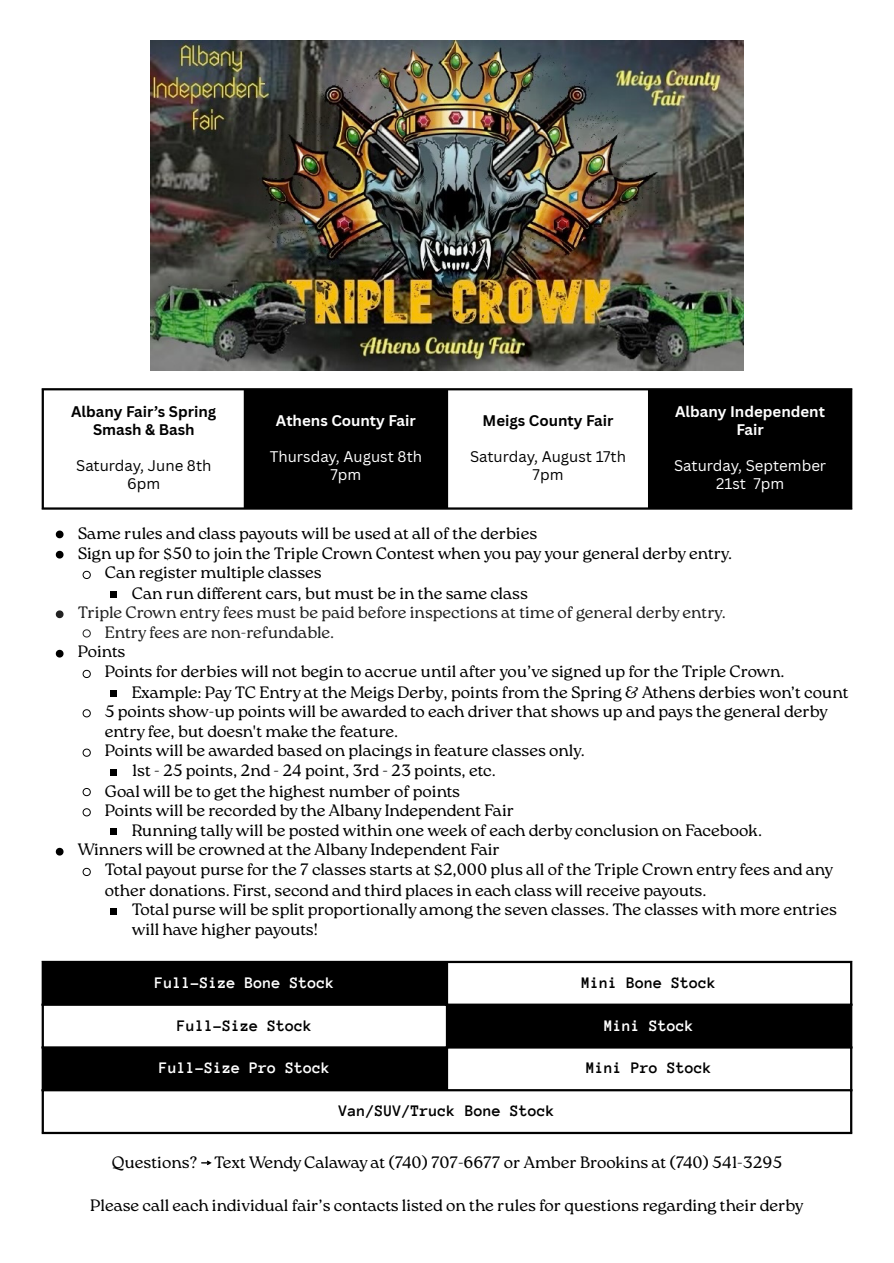
<style>
.page{position:relative;width:894px;height:1263px;background:#fff}
.page>*{position:absolute;margin:0;border:0;box-sizing:border-box;transform-origin:0 0}
.t1{font:300 16.5px/20.2px "Roca One";color:#000}
.t2{font:300 16.5px "Roca One";color:#222}
.t3{font:700 16.5px "Anonymous Pro";color:#000}
.t4{font:700 16.5px "Anonymous Pro";color:#fff}
.t5{font:15px/18px "Canva Sans";color:#fff;text-align:center}
.t6{font:700 15px/18px "Canva Sans";color:#000;text-align:center}
.t7{font:15px/18px "Canva Sans";color:#000;text-align:center}
.t8{font:700 15px/18px "Canva Sans";color:#fff;text-align:center}
.s1{font-family:"Free Mono";font-weight:400;color:rgb(0 0 0/0)}
</style>
<div class="page">
<svg style="left:201px;top:1161px;width:11px;height:4px"></svg>
<img style="left:151px;top:40px;width:592px;height:330px">
<svg style="left:44px;top:390px;width:200px;height:117px"></svg>
<svg style="left:246px;top:390px;width:603px;height:117px;fill:#000"></svg>
<hr style="left:42px;top:390px;width:2px;height:117px;background:#000">
<hr style="left:244px;top:390px;width:2px;height:117px;background:#000">
<hr style="left:446px;top:390px;width:2px;height:117px;background:#000">
<hr style="left:647px;top:390px;width:3px;height:117px;background:#000">
<hr style="left:849px;top:390px;width:3px;height:117px;background:#000">
<hr style="left:42px;top:388px;width:810px;height:2px;background:#000">
<hr style="left:42px;top:507px;width:810px;height:3px;background:#000">
<svg style="left:56px;top:531px;width:7px;height:7px"></svg>
<svg style="left:56px;top:551px;width:7px;height:7px"></svg>
<svg style="left:82px;top:571px;width:9px;height:8px"></svg>
<div style="left:110px;top:591px;width:7px;height:6px;background:#000"></div>
<svg style="left:56px;top:610px;width:7px;height:8px"></svg>
<svg style="left:82px;top:629px;width:9px;height:9px"></svg>
<svg style="left:56px;top:650px;width:7px;height:7px"></svg>
<svg style="left:82px;top:670px;width:9px;height:8px"></svg>
<div style="left:110px;top:690px;width:7px;height:6px;background:#000"></div>
<svg style="left:82px;top:709px;width:9px;height:9px"></svg>
<svg style="left:82px;top:748px;width:9px;height:9px"></svg>
<div style="left:110px;top:770px;width:7px;height:6px;background:#000"></div>
<svg style="left:82px;top:788px;width:9px;height:8px"></svg>
<svg style="left:82px;top:808px;width:9px;height:9px"></svg>
<div style="left:110px;top:828px;width:7px;height:7px;background:#000"></div>
<svg style="left:56px;top:848px;width:7px;height:7px"></svg>
<svg style="left:82px;top:868px;width:9px;height:8px"></svg>
<div style="left:110px;top:908px;width:7px;height:6px;background:#000"></div>
<svg style="left:44px;top:963px;width:805px;height:126px;fill:#000"></svg>
<hr style="left:42px;top:963px;width:2px;height:169px;background:#000">
<hr style="left:446px;top:963px;width:2px;height:126px;background:#000">
<hr style="left:849px;top:963px;width:3px;height:169px;background:#000">
<hr style="left:42px;top:961px;width:810px;height:2px;background:#000">
<hr style="left:42px;top:1004px;width:810px;height:2px;background:#000">
<hr style="left:42px;top:1046px;width:810px;height:3px;background:#000">
<hr style="left:42px;top:1089px;width:810px;height:2px;background:#000">
<hr style="left:42px;top:1132px;width:810px;height:2px;background:#000">
<h1 class="t6" style="left:71px;top:403px;width:146px">Albany Fair’s Spring<br>Smash &amp; Bash</h1>
<p class="t7" style="left:76px;top:457px;width:137px">Saturday, June 8th<br>6pm</p>
<h1 class="t8" style="left:276px;top:412px;width:141px">Athens County Fair</h1>
<p class="t5" style="left:270px;top:448px;width:154px">Thursday, August 8th<br>7pm</p>
<h1 class="t6" style="left:482px;top:412px;width:132px">Meigs County Fair</h1>
<p class="t7" style="left:470px;top:448px;width:157px">Saturday, August 17th<br>7pm</p>
<h1 class="t8" style="left:675px;top:403px;width:151px">Albany Independent<br>Fair</h1>
<p class="t5" style="left:674px;top:457px;width:153px">Saturday, September<br>21st 7pm</p>
<p class="t1" style="left:78px;top:523px;width:461px">Same rules and class payouts will be used at all of the derbies</p>
<p class="t1" style="left:78px;top:543px;width:656px">Sign up for $50 to join the Triple Crown Contest when you pay your general derby entry.</p>
<p class="t1" style="left:105px;top:562px;width:218px">Can register multiple classes</p>
<p class="t1" style="left:132px;top:583px;width:397px">Can run different cars, but must be in the same class</p>
<p class="t2" style="left:78px;top:602px;width:649px">Triple Crown entry fees must be paid before inspections at time of general derby entry.</p>
<p class="t2" style="left:105px;top:623px;width:231px">Entry fees are non-refundable.</p>
<p class="t1" style="left:78px;top:641px;width:49px">Points</p>
<p class="t1" style="left:105px;top:661px;width:681px">Points for derbies will not begin to accrue until after you’ve signed up for the Triple Crown.</p>
<p class="t1" style="left:132px;top:682px;width:718px">Example: Pay TC Entry at the Meigs Derby, points from the Spring &amp; Athens derbies won’t count</p>
<p class="t1" style="left:105px;top:701px;width:724px">5 points show-up points will be awarded to each driver that shows up and pays the general derby entry fee, but doesn't make the feature.</p>
<p class="t1" style="left:105px;top:740px;width:481px">Points will be awarded based on placings in feature classes only.</p>
<p class="t1" style="left:132px;top:760px;width:365px">1st - 25 points, 2nd - 24 point, 3rd - 23 points, etc.</p>
<p class="t1" style="left:105px;top:781px;width:357px">Goal will be to get the highest number of points</p>
<p class="t1" style="left:105px;top:800px;width:410px">Points will be recorded by the Albany Independent Fair</p>
<p class="t1" style="left:132px;top:820px;width:631px">Running tally will be posted within one week of each derby conclusion on Facebook.</p>
<p class="t1" style="left:78px;top:839px;width:423px">Winners will be crowned at the Albany Independent Fair</p>
<p class="t1" style="left:105px;top:859px;width:729px">Total payout purse for the 7 classes starts at $2,000 plus all of the Triple Crown entry fees and any other donations. First, second and third places in each class will receive payouts.</p>
<p class="t1" style="left:132px;top:899px;width:706px">Total purse will be split proportionally among the seven classes. The classes with more entries will have higher payouts!</p>
<p class="t4" style="left:155px;top:974px;width:182px">Full-Size Bone Stock</p>
<p class="t3" style="left:581px;top:974px;width:137px">Mini Bone Stock</p>
<p class="t3" style="left:177px;top:1017px;width:137px">Full-Size Stock</p>
<p class="t4" style="left:604px;top:1017px;width:91px">Mini Stock</p>
<p class="t4" style="left:159px;top:1060px;width:173px">Full-Size Pro Stock</p>
<p class="t3" style="left:586px;top:1060px;width:128px">Mini Pro Stock</p>
<p class="t3" style="left:339px;top:1103px;width:218px">Van/SUV/Truck Bone Stock</p>
<p class="t1" style="left:112px;top:1152px;width:671px">Questions? <span class="s1">⟶</span> Text Wendy Calaway at (740) 707-6677 or Amber Brookins at (740) 541-3295</p>
<p class="t1" style="left:90px;top:1195px;width:714px">Please call each individual fair’s contacts listed on the rules for questions regarding their derby</p>
</div>
